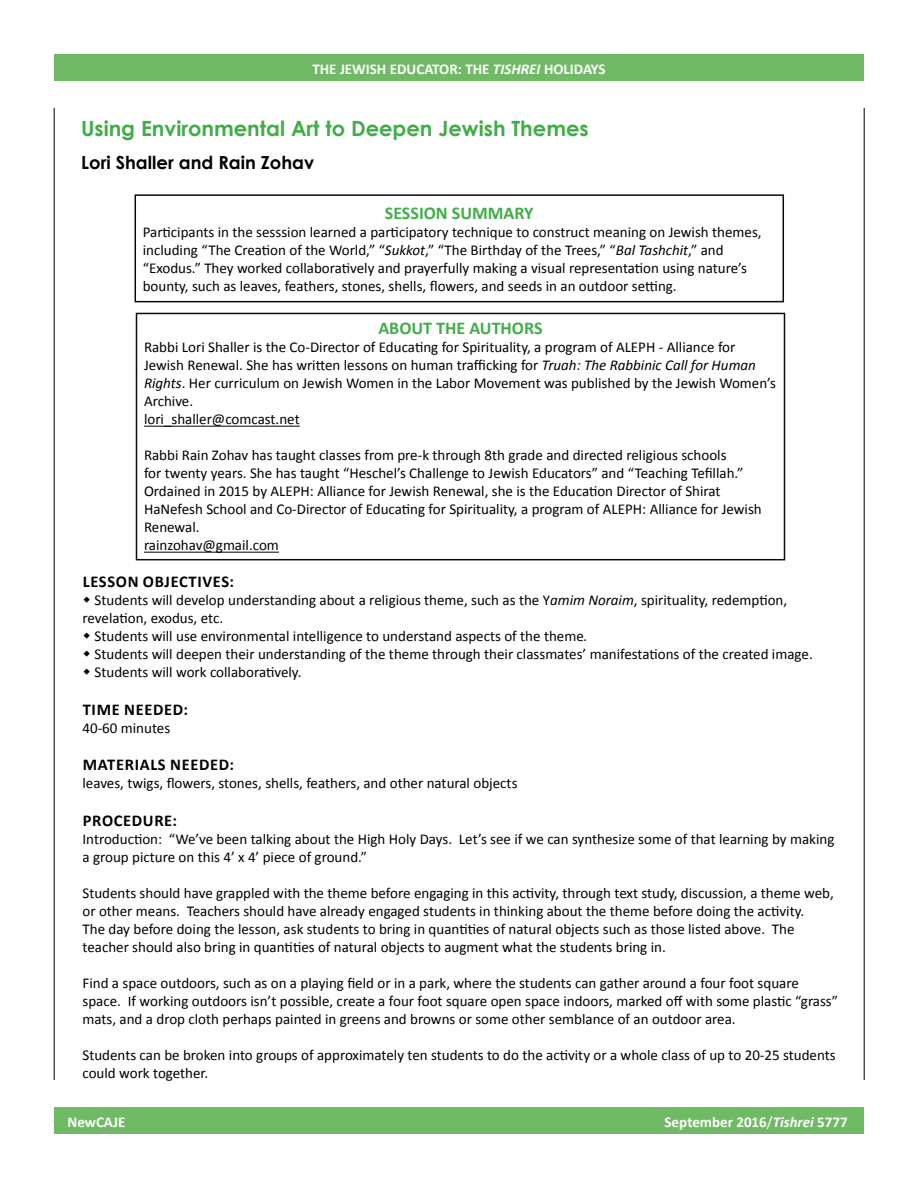
<style>
.page{position:relative;width:918px;height:1188px;background:#fff}
.page>*{position:absolute;margin:0;border:0;box-sizing:border-box;transform-origin:0 0}
.t1{font:700 21px "Century Gothic";color:#41ad49}
.t2{font:700 18px "Calibri";color:#41ad49}
.t3{font:700 18px "Century Gothic";color:#000}
.t4{font:700 16.5px "Calibri";letter-spacing:.04em;color:#000}
.t5{font:15px/18px "Calibri";color:#000}
.t6{font:700 15px "Calibri";color:#fff}
.s1{font-style:italic}
.s2{font-weight:400}
</style>
<div class="page">
<div style="left:54px;top:1107px;width:810px;height:27px;background:#70b965"></div>
<div style="left:54px;top:54px;width:810px;height:27px;background:#70b965"></div>
<hr style="left:864px;top:108px;width:1px;height:972px;background:#000">
<hr style="left:54px;top:108px;width:1px;height:972px;background:#000">
<div style="left:135px;top:194px;width:649px;height:108px;border:2px solid #100906"></div>
<hr style="left:144px;top:426px;width:156px;height:1px;background:#000">
<hr style="left:144px;top:552px;width:135px;height:1px;background:#000">
<div style="left:136px;top:313px;width:649px;height:247px;border:2px solid #100906"></div>
<p class="t6" style="left:312px;top:59px;width:295px">THE JEWISH EDUCATOR: THE <span class="s1">TISHREI</span> HOLIDAYS</p>
<h1 class="t1" style="left:81px;top:113px;width:509px">Using Environmental Art to Deepen Jewish Themes</h1>
<p class="t3" style="left:81px;top:149px;width:234px">Lori Shaller and Rain Zohav</p>
<p class="t2" style="left:385px;top:202px;width:150px">SESSION SUMMARY</p>
<p class="t5" style="left:143px;top:223px;width:620px">Participants in the sesssion learned a participatory technique to construct meaning on Jewish themes, including “The Creation of the World,” “<span class="s1">Sukkot</span>,” “The Birthday of the Trees,” “<span class="s1">Bal Tashchit</span>,” and “Exodus.” They worked collaboratively and prayerfully making a visual representation using nature’s bounty, such as leaves, feathers, stones, shells, flowers, and seeds in an outdoor setting.</p>
<p class="t2" style="left:378px;top:317px;width:166px">ABOUT THE AUTHORS</p>
<p class="t5" style="left:144px;top:339px;width:634px">Rabbi Lori Shaller is the Co-Director of Educating for Spirituality, a program of ALEPH - Alliance for Jewish Renewal. She has written lessons on human trafficking for <span class="s1">Truah: The Rabbinic Call for Human Rights</span>. Her curriculum on Jewish Women in the Labor Movement was published by the Jewish Women’s Archive.<br>lori_shaller@comcast.net</p>
<p class="t5" style="left:144px;top:447px;width:619px">Rabbi Rain Zohav has taught classes from pre-k through 8th grade and directed religious schools<br>for twenty years. She has taught “Heschel’s Challenge to Jewish Educators” and “Teaching Tefillah.” Ordained in 2015 by ALEPH: Alliance for Jewish Renewal, she is the Education Director of Shirat HaNefesh School and Co-Director of Educating for Spirituality, a program of ALEPH: Alliance for Jewish Renewal.<br>rainzohav@gmail.com</p>
<p class="t4" style="left:83px;top:571px;width:18px">LESSON</p>
<p class="t4" style="left:143px;top:571px;width:30px">OBJECTI</p>
<p class="t4" style="left:202px;top:571px;width:33px">VES:</p>
<p class="t5" style="left:95px;top:591px;width:694px">Students will develop understanding about a religious theme, such as the Y<span class="s1">amim Noraim</span>, spirituality, redemption,</p>
<p class="t5" style="left:83px;top:609px;width:142px">revelation, exodus, etc.</p>
<p class="t5" style="left:95px;top:627px;width:495px">Students will use environmental intelligence to understand aspects of the theme<span class="s1">.</span></p>
<p class="t5" style="left:95px;top:645px;width:720px">Students will deepen their understanding of the theme through their classmates’ manifestations of the created image.</p>
<p class="t5" style="left:95px;top:663px;width:208px">Students will work collaboratively.</p>
<p class="t4" style="left:83px;top:699px;width:19px">TIME</p>
<p class="t4" style="left:124px;top:699px;width:11px">NEEDED</p>
<p class="t4" style="left:184px;top:699px;width:6px">:</p>
<p class="t5" style="left:82px;top:719px;width:89px">40-60 minutes</p>
<p class="t4" style="left:83px;top:754px;width:25px">MATERIALS</p>
<p class="t4" style="left:170px;top:754px;width:11px">NEEDED</p>
<p class="t4" style="left:230px;top:754px;width:6px">:</p>
<p class="t5" style="left:82px;top:775px;width:437px">leaves, twigs, flowers, stones, shells, feathers, and other natural objects</p>
<p class="t4" style="left:83px;top:810px;width:31px">PROCEDURE</p>
<p class="t4" style="left:173px;top:810px;width:6px">:</p>
<p class="t5" style="left:82px;top:830px;width:753px">Introduction: “We’ve been talking about the High Holy Days. Let’s see if we can synthesize some of that learning by making a group picture on this 4’ x 4’ piece of ground.”</p>
<p class="t5" style="left:82px;top:884px;width:753px">Students should have grappled with the theme before engaging in this activity, through text study, discussion, a theme web, or other means. Teachers should have already engaged students in thinking about the theme before doing the activity.<br>The day before doing the lesson, ask students to bring in quantities of natural objects such as those listed above. The teacher should also bring in quantities of natural objects to augment what the students bring in.</p>
<p class="t5" style="left:82px;top:974px;width:757px">Find a space outdoors, such as on a playing field or in a park, where the students can gather around a four foot square space. If working outdoors isn’t possible, create a four foot square open space indoors, marked off with some plastic “grass” mats, and a drop cloth perhaps painted in greens and browns or some other semblance of an outdoor area.</p>
<p class="t5" style="left:82px;top:1046px;width:755px">Students can be broken into groups of approximately ten students to do the activity or a whole class of up to 20-25 students could work together.</p>
<p class="t6" style="left:68px;top:1112px;width:60px">NEWCAJE</p>
<p class="t6" style="left:665px;top:1112px;width:185px">SEPTEMBER 2016<span class="s2">/</span><span class="s1">Tishrei</span> 5777</p>
</div>
